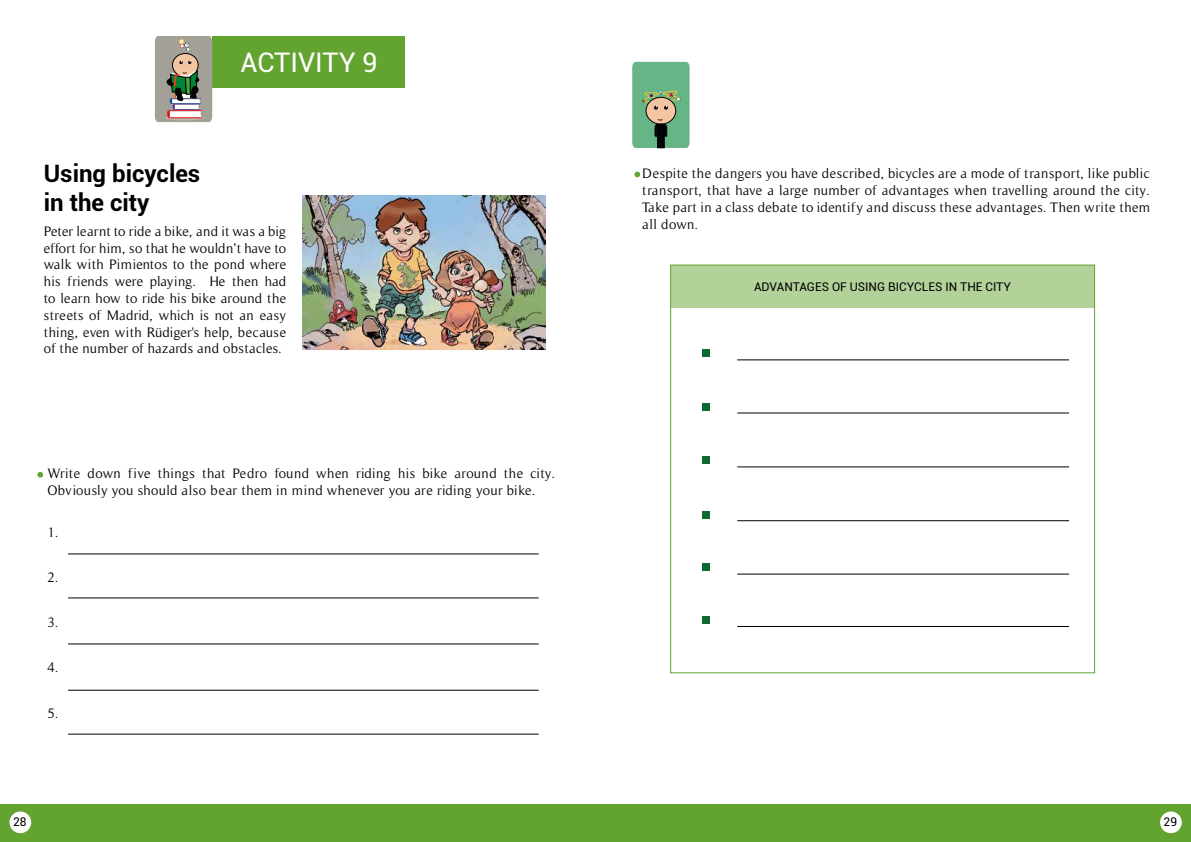
<style>
.page{position:relative;width:1191px;height:842px;background:#fff}
.page>*{position:absolute;margin:0;border:0;box-sizing:border-box;transform-origin:0 0}
.t1{font:27px "Roboto";color:#fff}
.t2{font:700 24px/28.8px "Roboto";color:#000}
.t3{font:14px/16.8px "Timeless";letter-spacing:.025em;color:#000;text-align:justify}
.t4{font:12px "Roboto";color:#000}
</style>
<div class="page">
<div style="left:670px;top:265px;width:424px;height:43px;background:#b3d29a"></div>
<div style="left:0;top:804px;width:1191px;height:38px;background:#63a330"></div>
<svg style="left:37px;top:472px;width:6px;height:5px"></svg>
<svg style="left:634px;top:172px;width:6px;height:5px"></svg>
<svg style="left:632px;top:62px;width:57px;height:86px;background:#72a97f"></svg>
<div style="left:702px;top:349px;width:8px;height:8px;background:#0e692f"></div>
<div style="left:702px;top:456px;width:8px;height:8px;background:#0e692f"></div>
<div style="left:702px;top:564px;width:8px;height:7px;background:#0e692f"></div>
<div style="left:702px;top:403px;width:8px;height:8px;background:#0e692f"></div>
<div style="left:702px;top:511px;width:8px;height:7px;background:#0e692f"></div>
<div style="left:702px;top:616px;width:8px;height:8px;background:#0e692f"></div>
<hr style="left:737px;top:360px;width:332px;height:1px;background:#000">
<hr style="left:737px;top:467px;width:332px;height:1px;background:#000">
<hr style="left:737px;top:574px;width:332px;height:1px;background:#000">
<hr style="left:737px;top:413px;width:332px;height:1px;background:#000">
<hr style="left:737px;top:520px;width:332px;height:1px;background:#000">
<hr style="left:737px;top:626px;width:332px;height:1px;background:#000">
<div style="left:212px;top:36px;width:192px;height:52px;background:#63a330"></div>
<svg style="left:155px;top:36px;width:57px;height:86px;background:#9d9a8e"></svg>
<img style="left:303px;top:195px;width:242px;height:155px">
<hr style="left:68px;top:598px;width:471px;height:1px;background:#000">
<hr style="left:68px;top:690px;width:471px;height:1px;background:#000">
<hr style="left:68px;top:554px;width:471px;height:1px;background:#000">
<hr style="left:68px;top:644px;width:471px;height:1px;background:#000">
<hr style="left:68px;top:734px;width:471px;height:1px;background:#000">
<div style="left:10px;top:811px;width:21px;height:22px;background:#fff;border-radius:50%"></div>
<div style="left:1160px;top:811px;width:21px;height:22px;background:#fff;border-radius:50%"></div>
<h1 class="t1" style="left:240px;top:43px;width:139px">ACTIVITY 9</h1>
<h2 class="t2" style="left:44px;top:158px;width:158px">Using bicycles in the city</h2>
<p class="t3" style="left:44px;top:223px;width:244px">Peter learnt to ride a bike, and it was a big effort for him, so that he wouldn’t have to walk with Pimientos to the pond where his friends were playing. He then had to learn how to ride his bike around the streets of Madrid, which is not an easy thing, even with Rüdiger's help, because of the number of hazards and obstacles.</p>
<p class="t3" style="left:47px;top:465px;width:509px">Write down five things that Pedro found when riding his bike around the city.<br>Obviously you should also bear them in mind whenever you are riding your bike.</p>
<p class="t3" style="left:47px;top:524px;width:13px">1.</p>
<p class="t3" style="left:47px;top:569px;width:13px">2.</p>
<p class="t3" style="left:47px;top:614px;width:13px">3.</p>
<p class="t3" style="left:47px;top:659px;width:13px">4.</p>
<p class="t3" style="left:47px;top:704px;width:13px">5.</p>
<p class="t3" style="left:642px;top:165px;width:509px">Despite the dangers you have described, bicycles are a mode of transport, like public transport, that have a large number of advantages when travelling around the city.<br>Take part in a class debate to identify and discuss these advantages. Then write them all down.</p>
<p class="t4" style="left:754px;top:278px;width:259px">ADVANTAGES OF USING BICYCLES IN THE CITY</p>
<p class="t4" style="left:13px;top:814px;width:15px">28</p>
<p class="t4" style="left:1163px;top:814px;width:15px">29</p>
</div>
